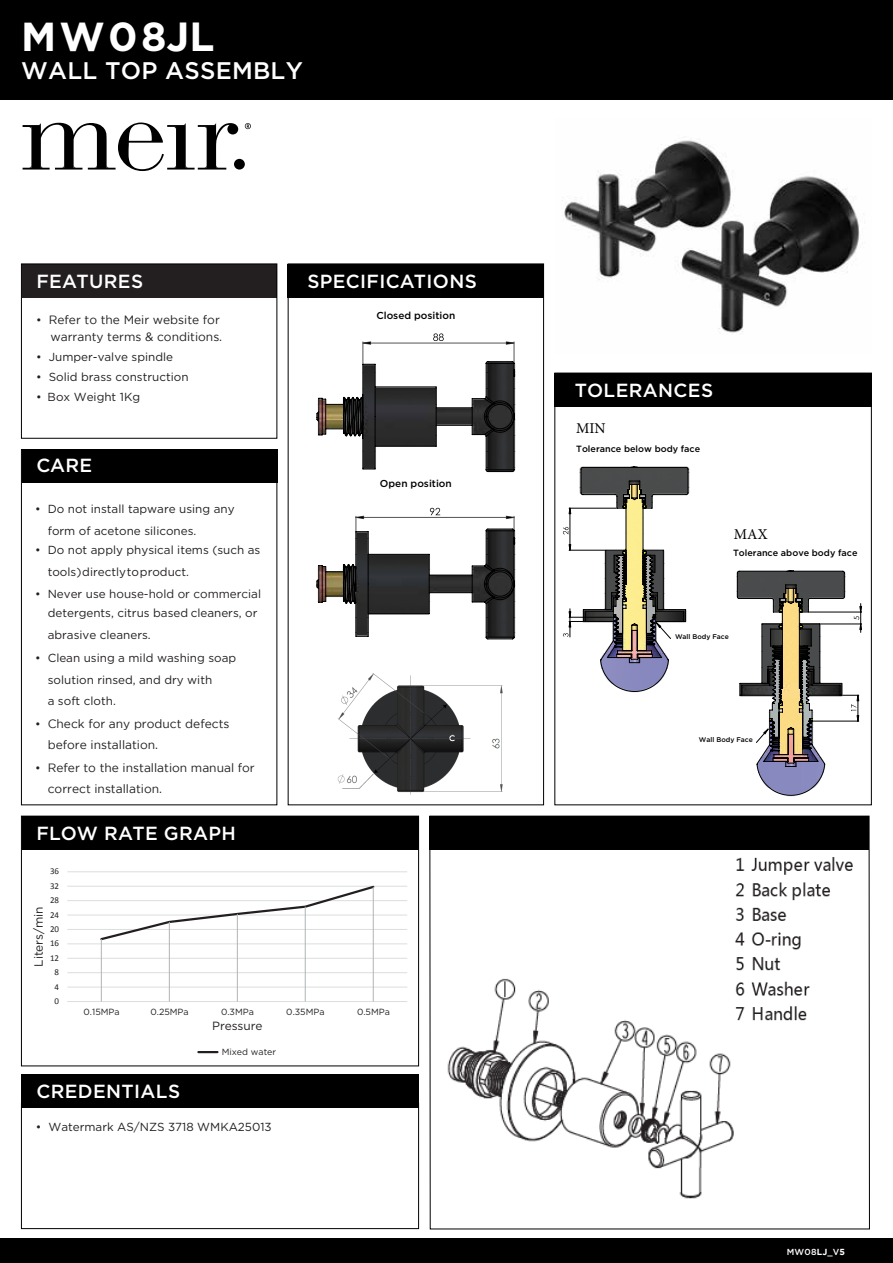
<style>
.page{position:relative;width:893px;height:1263px;background:#fff}
.page>*{position:absolute;margin:0;border:0;box-sizing:border-box;transform-origin:0 0}
.t1{font:700 40.5px "Gotham HTF";color:#fff}
.t2{font:500 24px "Gotham HTF";letter-spacing:.01em;color:#fff}
.t3{font:500 18.9px "Gotham HTF";letter-spacing:.02em;color:#fff}
.t4{font:15px "Minion Pro";color:#000}
.t5{font:12px/21.3px "Gotham";color:#231f20}
.t6{font:12px "Gotham HTF";color:#231f20}
.t7{font:11.85px "Gotham HTF";letter-spacing:-.005em;color:#231f20}
.t8{font:11.7px/21.9px "Gotham HTF";color:#231f20}
.t9{font:11.7px "Gotham";color:#231f20}
.t10{font:500 10.05px "Gotham HTF";color:#000}
.t11{font:500 9px "Gotham HTF";color:#000}
.t12{font:9px "Calibri";color:#231f20}
.t13{font:8.85px "Gotham HTF";color:#231f20}
.t14{font:8.85px "Calibri";color:#231f20}
.t15{font:500 8.7px "Gotham HTF";color:#fff}
.t16{font:500 6.75px "Gotham HTF";color:#000}
.s1{font-family:"Gotham"}
.s2{font-family:"Gotham HTF";font-size:11.7px}
.s3{font-family:"Gotham HTF"}
.s4{font-family:"Gotham";font-weight:700}
</style>
<div class="page">
<img style="left:562px;top:140px;width:298px;height:193px">
<div style="left:0;top:0;width:893px;height:100px;background:#000"></div>
<div style="left:22px;top:264px;width:254px;height:34px;background:#231f20"></div>
<div style="left:22px;top:449px;width:255px;height:34px;background:#000"></div>
<div style="left:22px;top:816px;width:397px;height:33px;background:#000"></div>
<div style="left:21px;top:1074px;width:398px;height:33px;background:#000"></div>
<div style="left:288px;top:264px;width:256px;height:34px;background:#000"></div>
<div style="left:0;top:1238px;width:893px;height:25px;background:#000"></div>
<div style="left:21px;top:264px;width:256px;height:175px;border:1px solid #000"></div>
<div style="left:21px;top:816px;width:398px;height:250px;border:1px solid #000"></div>
<div style="left:21px;top:1103px;width:398px;height:126px;border:1px solid #000"></div>
<div style="left:21px;top:449px;width:256px;height:356px;border:1px solid #000"></div>
<div style="left:288px;top:264px;width:256px;height:541px;border:1px solid #000"></div>
<div style="left:554px;top:374px;width:318px;height:33px;background:#000"></div>
<div style="left:554px;top:373px;width:318px;height:432px;border:1px solid #000"></div>
<svg style="left:245px;top:123px;width:6px;height:6px"></svg>
<div style="left:234px;top:159px;width:11px;height:11px;background:#000;border-radius:50%"></div>
<svg style="left:23px;top:122px;width:213px;height:49px"></svg>
<div style="left:227px;top:124px;width:11px;height:10px;background:#000;border-radius:50%"></div>
<div style="left:429px;top:816px;width:440px;height:33px;background:#000"></div>
<svg style="left:317px;top:333px;width:198px;height:139px"></svg>
<svg style="left:317px;top:508px;width:198px;height:131px"></svg>
<img style="left:736px;top:570px;width:108px;height:227px">
<svg style="left:737px;top:571px;width:125px;height:224px"></svg>
<img style="left:581px;top:466px;width:109px;height:227px">
<svg style="left:563px;top:467px;width:125px;height:225px"></svg>
<hr style="left:67px;top:987px;width:340px;height:1px;background:#dcddde">
<hr style="left:67px;top:972px;width:340px;height:1px;background:#dcddde">
<hr style="left:67px;top:958px;width:340px;height:1px;background:#dcddde">
<hr style="left:67px;top:943px;width:340px;height:1px;background:#dcddde">
<hr style="left:67px;top:929px;width:340px;height:1px;background:#dcddde">
<hr style="left:67px;top:915px;width:340px;height:1px;background:#dcddde">
<hr style="left:67px;top:900px;width:340px;height:1px;background:#dcddde">
<hr style="left:67px;top:886px;width:340px;height:1px;background:#dcddde">
<hr style="left:67px;top:871px;width:340px;height:1px;background:#dcddde">
<hr style="left:67px;top:1001px;width:340px;height:1px;background:#dcddde">
<svg style="left:99px;top:885px;width:277px;height:57px"></svg>
<hr style="left:101px;top:939px;width:1px;height:62px;background:#b1b4b6">
<hr style="left:169px;top:922px;width:1px;height:79px;background:#b1b4b6">
<hr style="left:237px;top:914px;width:1px;height:87px;background:#b1b4b6">
<hr style="left:305px;top:907px;width:1px;height:94px;background:#b1b4b6">
<hr style="left:373px;top:887px;width:1px;height:114px;background:#b1b4b6">
<svg style="left:198px;top:1051px;width:19px;height:2px"></svg>
<img style="left:337px;top:673px;width:166px;height:122px">
<img style="left:447px;top:978px;width:287px;height:221px">
<img style="left:729px;top:857px;width:124px;height:166px">
<h1 class="t1" style="left:21px;top:13px;width:195px">MW08<span class="s1">JL</span></h1>
<h2 class="t2" style="left:21px;top:57px;width:283px">WALL TOP ASSEMBLY</h2>
<h3 class="t3" style="left:36px;top:270px;width:108px">FEATURES</h3>
<p class="t5" style="left:36px;top:312px;width:188px;line-height:17.1px;text-align:right"><span class="s2">•</span> Refer to the Meir website for warranty terms &amp; conditions.</p>
<p class="t8" style="left:36px;top:345px;width:139px">• Jumper-valve spindle</p>
<p class="t8" style="left:36px;top:365px;width:154px">• Solid brass construction</p>
<p class="t8" style="left:36px;top:385px;width:106px">• Box Weight 1Kg</p>
<h3 class="t3" style="left:36px;top:455px;width:57px">CARE</h3>
<p class="t8" style="left:48px;top:497px;width:188px;text-indent:-12px">• Do not install tapware using any form of acetone silicones.</p>
<p class="t8" style="left:48px;top:539px;width:214px;text-indent:-12px">• Do not apply physical items (such as tools) directly to product.</p>
<p class="t9" style="left:35px;top:587px;width:227px"><span class="s3">• Never use</span> house-hold or commercial</p>
<p class="t8" style="left:48px;top:602px;width:211px">detergents, citrus based cleaners, or abrasive cleaners.</p>
<p class="t8" style="left:48px;top:646px;width:190px;line-height:22.5px;text-indent:-12px">• Clean using a mild washing soap solution rinsed, and dr<span class="s1">y</span> with</p>
<p class="t8" style="left:48px;top:690px;width:70px">a soft cloth.</p>
<p class="t5" style="left:48px;top:713px;width:183px;text-indent:-12px"><span class="s2">•</span> Check for any product defects before installation.</p>
<p class="t5" style="left:48px;top:757px;width:209px;text-indent:-12px"><span class="s2">•</span> Refer to the installation manual for correct installation.</p>
<h3 class="t3" style="left:36px;top:823px;width:201px">FLOW RATE GRAPH</h3>
<p class="t14" style="left:50px;top:866px;width:11px">36</p>
<p class="t14" style="left:50px;top:880px;width:11px">32</p>
<p class="t14" style="left:50px;top:895px;width:11px">28</p>
<p class="t6" style="left:32px;top:967px;width:62px;rotate:-90deg">Liters/min</p>
<p class="t12" style="left:50px;top:909px;width:11px">24</p>
<p class="t12" style="left:50px;top:923px;width:11px">20</p>
<p class="t14" style="left:50px;top:938px;width:11px">16</p>
<p class="t14" style="left:50px;top:952px;width:11px">12</p>
<p class="t14" style="left:55px;top:967px;width:6px">8</p>
<p class="t14" style="left:55px;top:981px;width:6px">4</p>
<p class="t14" style="left:55px;top:996px;width:6px">0</p>
<h3 class="t3" style="left:307px;top:270px;width:171px">SPECIFICATIONS</h3>
<p class="t10" style="left:376px;top:310px;width:80px">Closed position</p>
<p class="t10" style="left:380px;top:477px;width:73px">Open position</p>
<p class="t13" style="left:84px;top:1007px;width:38px">0.15MPa</p>
<p class="t13" style="left:150px;top:1007px;width:40px">0.25MPa</p>
<p class="t13" style="left:221px;top:1007px;width:34px">0.3MPa</p>
<p class="t13" style="left:286px;top:1007px;width:40px">0.35MPa</p>
<p class="t13" style="left:357px;top:1007px;width:34px">0.5MPa</p>
<h3 class="t3" style="left:36px;top:1081px;width:145px">CREDENTIALS</h3>
<p class="t7" style="left:212px;top:1019px;width:52px">Pressure</p>
<p class="t13" style="left:222px;top:1047px;width:56px">Mixed water</p>
<p class="t8" style="left:36px;top:1116px;width:238px">• Watermark AS/NZS 3718 WMKA25013</p>
<h3 class="t3" style="left:575px;top:380px;width:140px">TOLERANCES</h3>
<p class="t4" style="left:576px;top:418px;width:31px">MIN</p>
<p class="t11" style="left:576px;top:444px;width:126px">Tolerance below body face</p>
<p class="t4" style="left:734px;top:524px;width:35px">MAX</p>
<p class="t11" style="left:733px;top:547px;width:126px">Tolerance above body face</p>
<p class="t16" style="left:675px;top:632px;width:55px">Wall Body Face</p>
<p class="t16" style="left:699px;top:736px;width:55px">Wall Body Face</p>
<p class="t15" style="left:787px;top:1246px;width:60px">MW08<span class="s4">LJ</span>_V<span class="s4">5</span></p>
</div>
